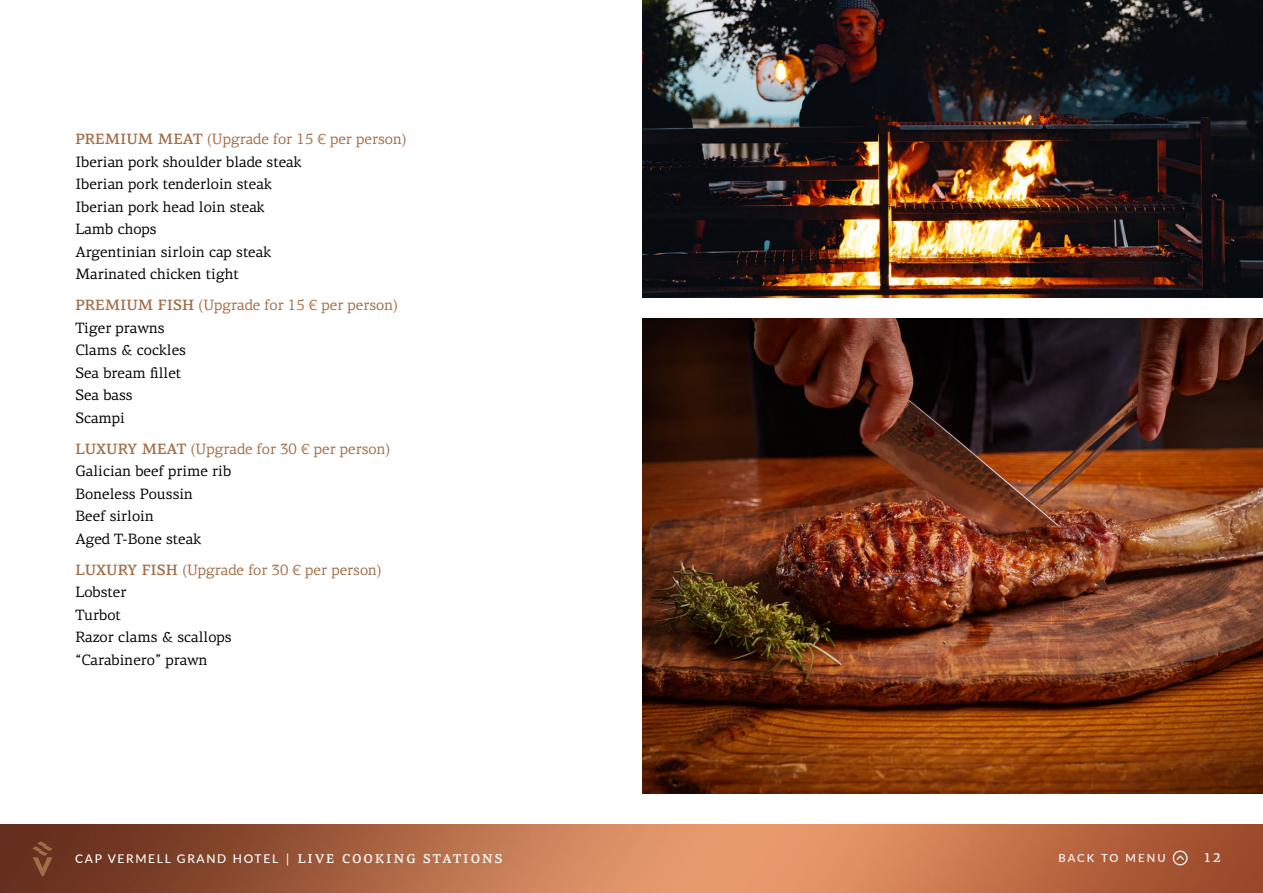
<style>
.page{position:relative;width:1263px;height:893px;background:#fff}
.page>*{position:absolute;margin:0;border:0;box-sizing:border-box;transform-origin:0 0}
.t1{font:15px/22.5px "PF Centro Serif Pro";color:#000}
.t2{font:500 12.75px "PF Centro Serif Pro";color:#fff}
.t3{font:500 12px "Lato";letter-spacing:.14em;color:#fff}
.t4{font:500 11.25px "Lato";letter-spacing:.19em;color:#fff}
.s1{font-weight:500;color:#a16d47}
.s2{color:#a16d47}
.s3{font-family:"PF Centro Serif Pro";font-size:13.5px}
.s4{font-family:"PF Centro Serif Pro";font-size:12.75px}
</style>
<div class="page">
<img style="left:0;top:825px;width:1263px;height:68px">
<svg style="left:32px;top:841px;width:21px;height:35px"></svg>
<img style="left:642px;top:319px;width:621px;height:474px">
<img style="left:642px;top:0;width:621px;height:298px">
<svg style="left:1173px;top:850px;width:14px;height:15px"></svg>
<p class="t1" style="left:75px;top:128px;width:333px"><span class="s1">PREMIUM MEAT</span> <span class="s2">(Upgrade for 15 € per person)<br></span>Iberian pork shoulder blade steak<br>Iberian pork tenderloin steak<br>Iberian pork head loin steak<br>Lamb chops<br>Argentinian sirloin cap steak<br>Marinated chicken tight</p>
<p class="t1" style="left:75px;top:294px;width:324px"><span class="s1">PREMIUM FISH</span> <span class="s2">(Upgrade for 15 € per person)<br></span>Tiger prawns<br>Clams &amp; cockles<br>Sea bream fillet<br>Sea bass<br>Scampi</p>
<p class="t1" style="left:75px;top:438px;width:316px"><span class="s1">LUXURY MEAT</span> <span class="s2">(Upgrade for 30 € per person)<br></span>Galician beef prime rib<br>Boneless Poussin<br>Beef sirloin<br>Aged T-Bone steak</p>
<p class="t1" style="left:75px;top:559px;width:308px"><span class="s1">LUXURY FISH</span> <span class="s2">(Upgrade for 30 € per person)<br></span>Lobster<br>Turbot<br>Razor clams &amp; scallops<br>“Carabinero” prawn</p>
<p class="t3" style="left:75px;top:850px;width:429px">CAP VERMELL GRAND HOTEL <span class="s3">|</span> <span class="s4">LIVE COOKING STATIONS</span></p>
<p class="t4" style="left:1058px;top:850px;width:109px">BACK TO MENU</p>
<p class="t2" style="left:1204px;top:850px;width:18px">12</p>
</div>
